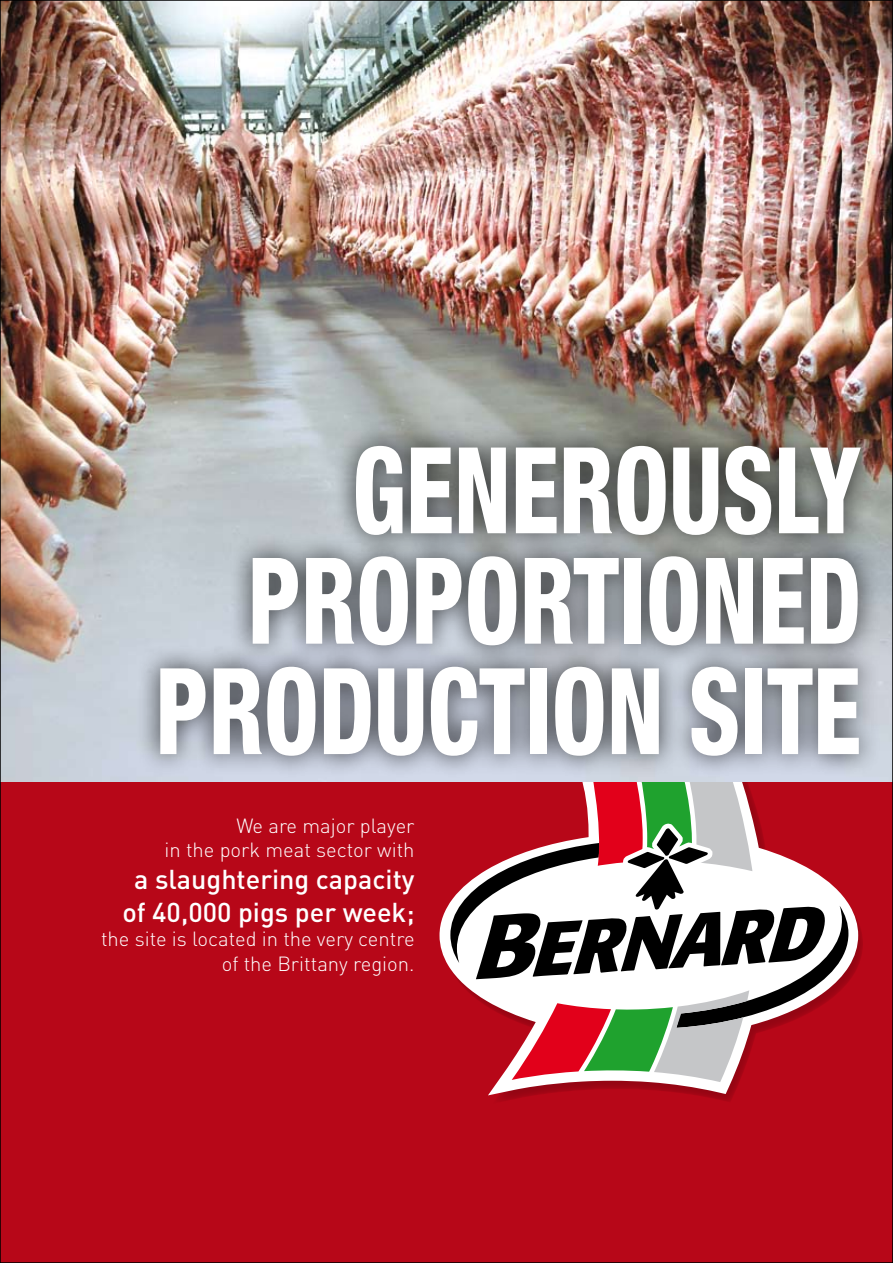
<style>
.page{position:relative;width:893px;height:1263px;background:#b70718}
.page>*{position:absolute;margin:0;border:0;box-sizing:border-box;transform-origin:0 0}
.t1{font:800 condensed 120px/110.4px "Helvetica Neue LT Std";color:#fff;text-align:right;scale:.8 1}
.t2{font:500 27px/32.4px "DIN";color:#fff;text-align:center}
.t3{font:300 20.25px/24.3px "DIN";color:#fff;text-align:right}
</style>
<div class="page">
<svg style="left:488px;top:973px;width:366px;height:122px"></svg>
<svg style="left:453px;top:973px;width:395px;height:109px"></svg>
<img style="left:3px;top:3px;width:887px;height:778px">
<div style="left:135px;top:420px;width:758px;height:553px;background:#000;opacity:.75"></div>
<h1 class="t1" style="left:155px;top:433px;width:884px">GENEROUSLY<br>PROPORTIONED<br>PRODUCTION SITE</h1>
<p class="t3" style="left:165px;top:813px;width:252px">We are major player<br>in the pork meat sector with</p>
<h2 class="t2" style="left:122px;top:863px;width:294px">a slaughtering capacity of 40,000 pigs per week;</h2>
<p class="t3" style="left:101px;top:926px;width:315px">the site is located in the very centre of the Brittany region.</p>
</div>
